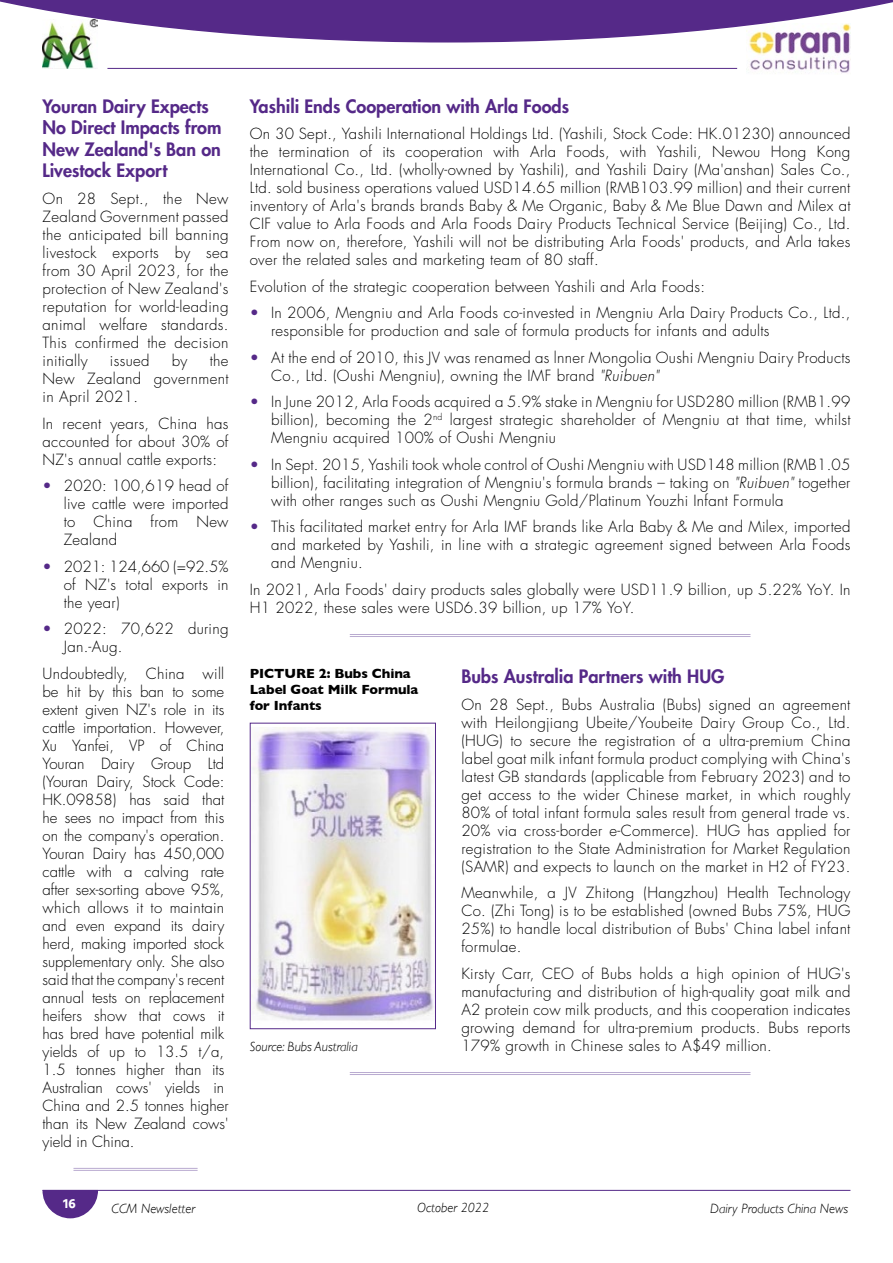
<style>
.page{position:relative;width:893px;height:1263px;background:#fff}
.page>*{position:absolute;margin:0;border:0;box-sizing:border-box;transform-origin:0 0}
.t1{font:800 18px/21.6px "Futura Std";color:#552988}
.t2{font:300 15px/18px "Futura Std";letter-spacing:.02em;color:#000;text-align:justify}
.t3{font:300 15px/18px "Futura Std";color:#000}
.t4{font:italic 300 13.5px "Gill Sans";color:#000}
.t5{font:700 13.5px/16.2px "Gill Sans";letter-spacing:-.005em;color:#000}
.t6{font:700 13.5px "Hind";color:#fff}
.s1{color:#552988}
.s2{font-style:italic}
</style>
<div class="page">
<svg style="left:42px;top:1190px;width:56px;height:28px"></svg>
<hr style="left:43px;top:1190px;width:807px;height:1px;background:#552988">
<img style="left:749px;top:43px;width:101px;height:30px">
<svg style="left:0;top:0;width:893px;height:43px"></svg>
<hr style="left:107px;top:68px;width:630px;height:1px;background:#552988">
<img style="left:42px;top:19px;width:56px;height:50px">
<hr style="left:350px;top:634px;width:400px;height:1px;background:#b9abd0">
<hr style="left:350px;top:636px;width:400px;height:1px;background:#b9abd0">
<hr style="left:73px;top:1168px;width:125px;height:1px;background:#b9abd0">
<hr style="left:73px;top:1170px;width:125px;height:1px;background:#b9abd0">
<img style="left:252px;top:727px;width:182px;height:294px">
<div style="left:250px;top:723px;width:186px;height:306px;border:1px solid #552988"></div>
<hr style="left:350px;top:1072px;width:400px;height:1px;background:#b9abd0">
<hr style="left:350px;top:1074px;width:400px;height:1px;background:#b9abd0">
<p class="t1" style="left:250px;top:95px;width:321px">Yashili Ends Cooperation with Arla Foods</p>
<p class="t2" style="left:250px;top:125px;width:602px">On 30 Sept., Yashili International Holdings Ltd. (Yashili, Stock Code: HK.01230) announced the termination of its cooperation with Arla Foods, with Yashili, Newou Hong Kong International Co., Ltd. (wholly-owned by Yashili), and Yashili Dairy (Ma'anshan) Sales Co., Ltd. sold business operations valued USD14.65 million (RMB103.99 million) and their current inventory of Arla's brands brands Baby &amp; Me Organic, Baby &amp; Me Blue Dawn and Milex at CIF value to Arla Foods and Arla Foods Dairy Products Technical Service (Beijing) Co., Ltd.<br>From now on, therefore, Yashili will not be distributing Arla Foods' products, and Arla takes over the related sales and marketing team of 80 staff.</p>
<p class="t2" style="left:250px;top:278px;width:457px">Evolution of the strategic cooperation between Yashili and Arla Foods:</p>
<p class="t2" style="left:271px;top:304px;width:581px;text-indent:-21px"><span class="s1">•</span> In 2006, Mengniu and Arla Foods co-invested in Mengniu Arla Dairy Products Co., Ltd., responsible for production and sale of formula products for infants and adults</p>
<p class="t2" style="left:271px;top:349px;width:581px;text-indent:-21px"><span class="s1">•</span> At the end of 2010, this JV was renamed as lnner Mongolia Oushi Mengniu Dairy Products<br>Co., Ltd. (Oushi Mengniu), owning the IMF brand <span class="s2">"Ruibuen"</span></p>
<p class="t2" style="left:271px;top:393px;width:581px;text-indent:-21px"><span class="s1">•</span> In June 2012, Arla Foods acquired a 5.9% stake in Mengniu for USD280 million (RMB1.99 billion), becoming the 2<sup>nd</sup> largest strategic shareholder of Mengniu at that time, whilst Mengniu acquired 100% of Oushi Mengniu</p>
<p class="t2" style="left:271px;top:456px;width:581px;text-indent:-21px"><span class="s1">•</span> In Sept. 2015, Yashili took whole control of Oushi Mengniu with USD148 million (RMB1.05 billion), facilitating integration of Mengniu's formula brands – taking on <span class="s2">"Ruibuen"</span> together with other ranges such as Oushi Mengniu Gold/Platinum Youzhi Infant Formula</p>
<p class="t2" style="left:271px;top:518px;width:581px;text-indent:-21px"><span class="s1">•</span> This facilitated market entry for Arla IMF brands like Arla Baby &amp; Me and Milex, imported and marketed by Yashili, in line with a strategic agreement signed between Arla Foods and Mengniu.</p>
<p class="t2" style="left:250px;top:581px;width:602px">In 2021, Arla Foods' dairy products sales globally were USD11.9 billion, up 5.22% YoY. In<br>H1 2022, these sales were USD6.39 billion, up 17% YoY.</p>
<p class="t1" style="left:43px;top:95px;width:181px">Youran Dairy Expects<br>No Direct Impacts from<br>New Zealand's Ban on<br>Livestock Export</p>
<p class="t2" style="left:43px;top:190px;width:188px">On 28 Sept., the New Zealand Government passed the anticipated bill banning livestock exports by sea from 30 April 2023, for the protection of New Zealand's reputation for world-leading animal welfare standards.<br>This confirmed the decision initially</p>
<p class="t2" style="left:43px;top:352px;width:188px;text-indent:167px">the New Zealand government in April 2021.</p>
<p class="t2" style="left:43px;top:414px;width:188px">In recent years, China has accounted for about 30% of NZ's annual cattle exports:</p>
<p class="t2" style="left:64px;top:477px;width:166px;text-indent:-21px"><span class="s1">•</span> 2020: 100,619 head of live cattle were imported to China from New Zealand</p>
<p class="t2" style="left:64px;top:557px;width:166px;text-indent:-21px"><span class="s1">•</span> 2021: 124,660 (=92.5% of NZ's total exports in the year)</p>
<p class="t2" style="left:64px;top:620px;width:166px;text-indent:-21px"><span class="s1">•</span> 2022: 70,622 during<br>Jan.-Aug.</p>
<p class="t3" style="left:43px;top:664px;width:188px">Undoubtedly, China will be hit by this ban to some extent given NZ's role in its cattle importation. However,<br>Xu Yanfei, VP of China<br>Youran Dairy Group Ltd (Youran Dairy, Stock Code:<br>HK.09858) has said that he sees no impact from this on the company's operation.<br>Youran Dairy has 450,000 cattle with a calving rate after sex-sorting above 95%, which allows it to maintain and even expand its dairy herd, making imported stock supplementary only. She also said that the company's recent annual tests on replacement heifers show that cows it has bred have potential milk yields of up to 13.5 t/a,<br>1.5 tonnes higher than its<br>Australian cows' yields in<br>China and 2.5 tonnes higher than its New Zealand cows' yield in China.</p>
<p class="t1" style="left:461px;top:666px;width:265px">Bubs Australia Partners with HUG</p>
<p class="t2" style="left:110px;top:352px;width:41px">issued</p>
<p class="t2" style="left:172px;top:352px;width:17px">by</p>
<p class="t5" style="left:250px;top:665px;width:170px">PICTURE 2: Bubs China<br>Label Goat Milk Formula for Infants</p>
<p class="t2" style="left:461px;top:696px;width:391px">On 28 Sept., Bubs Australia (Bubs) signed an agreement with Heilongjiang Ubeite/Youbeite Dairy Group Co., Ltd. (HUG) to secure the registration of a ultra-premium China label goat milk infant formula product complying with China's latest GB standards (applicable from February 2023) and to get access to the wider Chinese market, in which roughly 80% of total infant formula sales result from general trade vs.<br>20% via cross-border e-Commerce). HUG has applied for registration to the State Administration for Market Regulation (SAMR) and expects to launch on the market in H2 of FY23.</p>
<p class="t2" style="left:461px;top:884px;width:391px">Meanwhile, a JV Zhitong (Hangzhou) Health Technology Co. (Zhi Tong) is to be established (owned Bubs 75%, HUG 25%) to handle local distribution of Bubs' China label infant formulae.</p>
<p class="t2" style="left:461px;top:965px;width:391px">Kirsty Carr, CEO of Bubs holds a high opinion of HUG's manufacturing and distribution of high-quality goat milk and A2 protein cow milk products, and this cooperation indicates growing demand for ultra-premium products. Bubs reports 179% growth in Chinese sales to A$49 million.</p>
<p class="t4" style="left:250px;top:1039px;width:109px">Source: Bubs Australia</p>
<p class="t6" style="left:63px;top:1195px;width:14px">16</p>
<p class="t4" style="left:112px;top:1201px;width:85px">CCM Newsletter</p>
<p class="t4" style="left:417px;top:1200px;width:73px">October 2022</p>
<p class="t4" style="left:710px;top:1201px;width:139px">Dairy Products China News</p>
</div>
